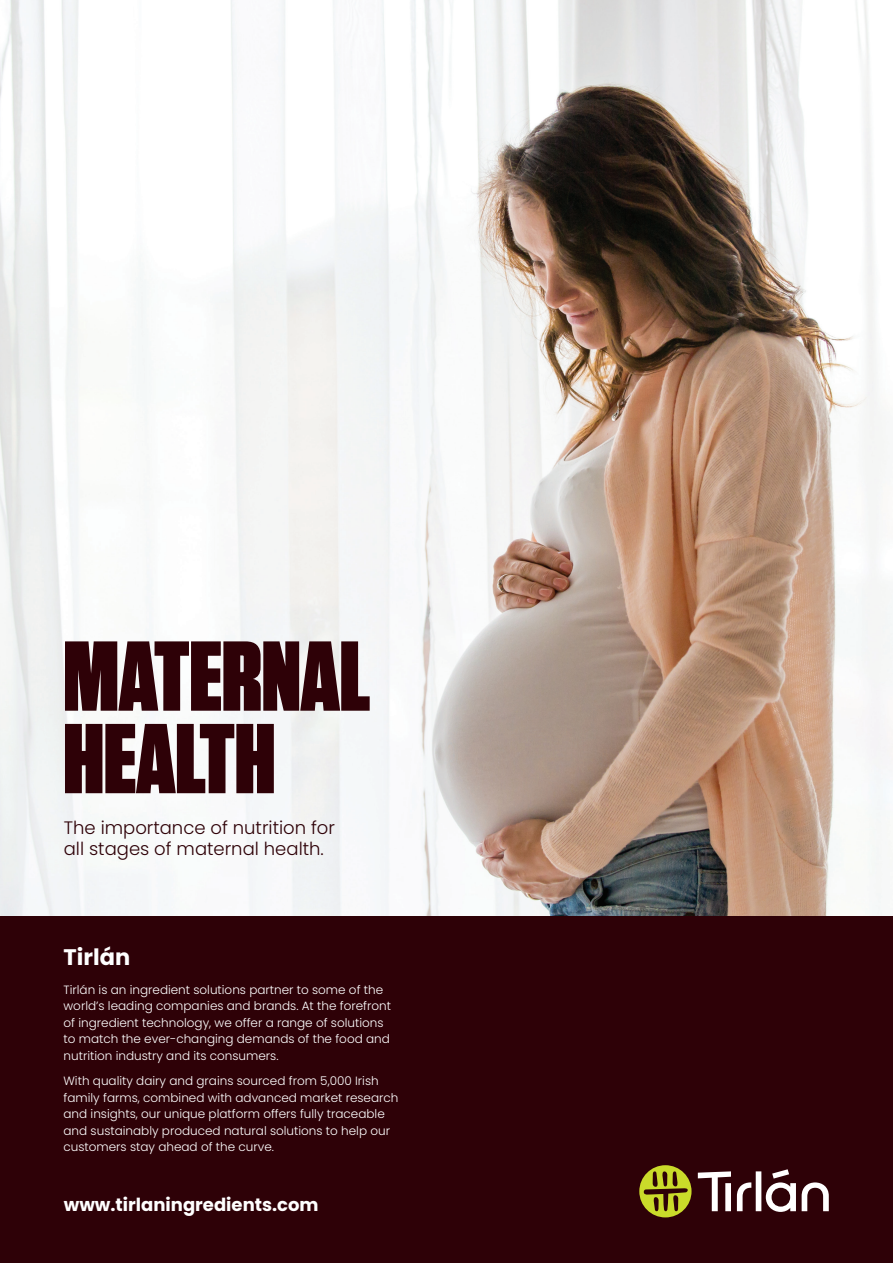
<style>
.page{position:relative;width:893px;height:1263px;background:#fff}
.page>*{position:absolute;margin:0;border:0;box-sizing:border-box;transform-origin:0 0}
.t1{font:900 99px/82.5px "Tungsten";color:#2e0107}
.H2_White{font:700 22.5px "Poppins";color:#fff}
.Body_White{font:300 18px/21px "Poppins";color:#2e0107}
.t2{font:700 18px "Poppins";color:#fff}
.Body_White-2{font:300 12px/16.5px "Poppins";color:#fff}
</style>
<div class="page">
<img style="left:0;top:0;width:893px;height:916px">
<div style="left:0;top:916px;width:893px;height:347px;background:#2e0107"></div>
<div style="left:639px;top:1165px;width:52px;height:52px;background:#cadb2a;border-radius:50%"></div>
<svg style="left:644px;top:1171px;width:44px;height:40px"></svg>
<svg style="left:698px;top:1169px;width:131px;height:43px"></svg>
<p class="t1" style="left:64px;top:638px;width:308px">MATERNAL<br>HEALTH</p>
<p class="Body_White" style="left:64px;top:817px;width:273px">The importance of nutrition for all stages of maternal health.</p>
<p class="H2_White" style="left:64px;top:944px;width:68px">Tirlán</p>
<p class="Body_White-2" style="left:64px;top:981px;width:329px">Tirlán is an ingredient solutions partner to some of the world’s leading companies and brands. At the forefront of ingredient technology, we offer a range of solutions to match the ever-changing demands of the food and nutrition industry and its consumers.</p>
<p class="Body_White-2" style="left:64px;top:1073px;width:336px">With quality dairy and grains sourced from 5,000 Irish family farms, combined with advanced market research and insights, our unique platform offers fully traceable and sustainably produced natural solutions to help our customers stay ahead of the curve.</p>
<p class="t2" style="left:64px;top:1194px;width:256px">www.tirlaningredients.com</p>
</div>
